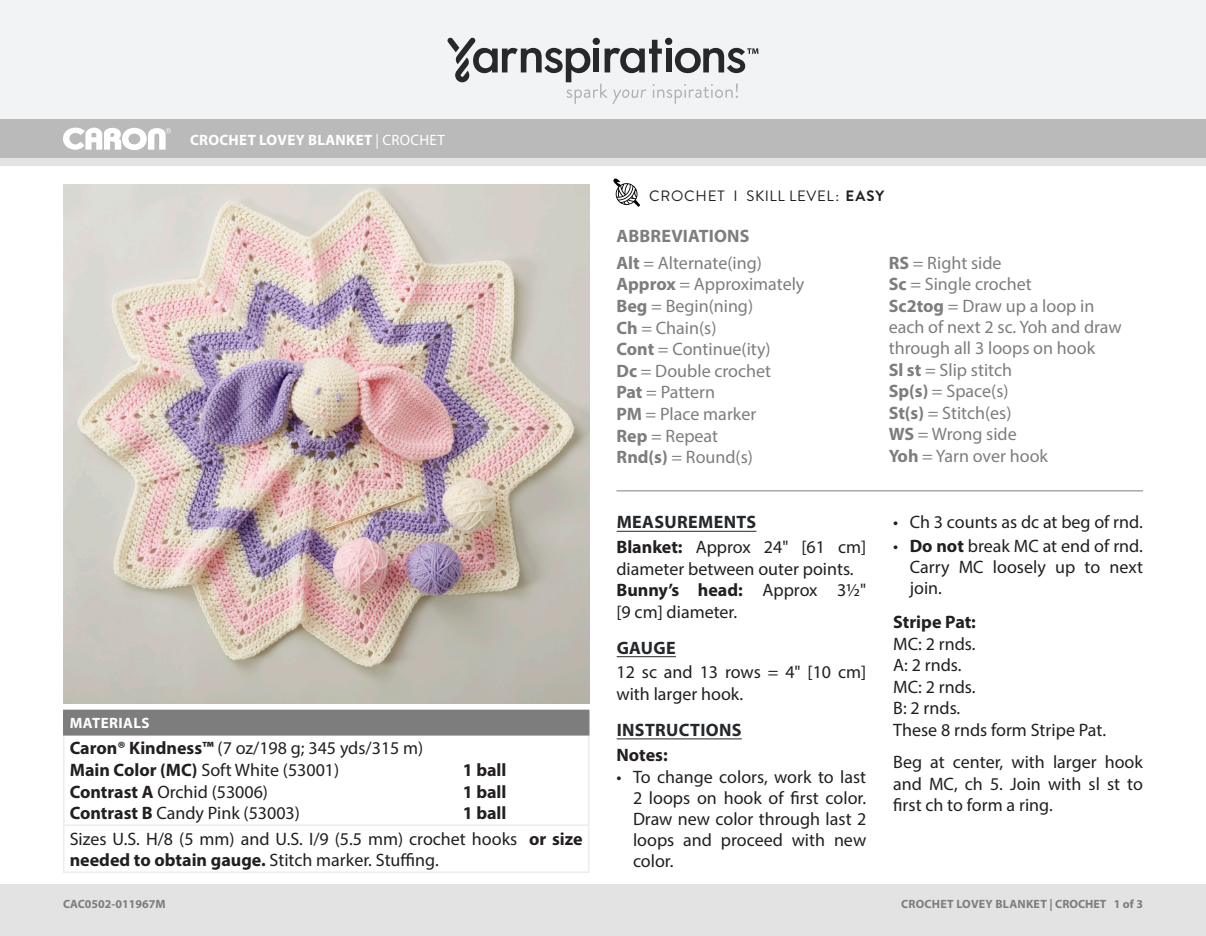
<style>
.page{position:relative;width:1206px;height:936px;background:#fff}
.page>*{position:absolute;margin:0;border:0;box-sizing:border-box;transform-origin:0 0}
.Materials{font:18px/21px "Myriad Pro";color:#231f20;text-align:justify}
.Abbreviations{font:18px/21px "Myriad Pro";color:#7d7d7d}
.Body{font:18px/21.6px "Myriad Pro";color:#231f20}
.Instructions{font:18px/21.6px "Myriad Pro";color:#231f20}
.Head{font:700 18px "Myriad Pro";letter-spacing:.02em;color:#24282a}
.Instructions-2{font:700 18px "Myriad Pro";color:#231f20}
.Materials-2{font:700 18px "Myriad Pro";color:#231f20}
.Abbreviations_Head{font:700 18px "Myriad Pro";letter-spacing:.01em;color:#7d7d7d}
.Pattern_Title{font:700 15px "Myriad Pro";letter-spacing:.02em;color:#fff}
.Skill_Level{font:15px "Brandon Grotesque";letter-spacing:.035em;color:#231f20}
.Materials_Head{font:700 15px "Myriad Pro";letter-spacing:.03em;color:#fff}
.t1{font:700 12px "Myriad Pro";letter-spacing:.02em;color:#7d7d7d}
.t2{font:700 12px "Myriad Pro";color:#7d7d7d}
.s1{font-weight:400}
.s2{font-weight:700}
</style>
<div class="page">
<div style="left:0;top:884px;width:1206px;height:52px;background:#e4e3e3"></div>
<div style="left:0;top:158px;width:1206px;height:8px;background:#e4e3e3"></div>
<div style="left:0;top:0;width:1206px;height:120px;background:#f2f3f4"></div>
<div style="left:0;top:120px;width:1206px;height:38px;background:#bbbaba"></div>
<hr style="left:617px;top:531px;width:139px;height:1px;background:#24282a">
<hr style="left:617px;top:656px;width:59px;height:1px;background:#24282a">
<hr style="left:617px;top:738px;width:125px;height:1px;background:#24282a">
<div style="left:64px;top:710px;width:525px;height:25px;background:#7d7d7d"></div>
<hr style="left:63px;top:736px;width:1px;height:88px;background:#eaeced">
<hr style="left:588px;top:736px;width:2px;height:88px;background:#eaeced">
<hr style="left:63px;top:826px;width:1px;height:46px;background:#eaeced">
<hr style="left:63px;top:824px;width:527px;height:2px;background:#eaeced">
<hr style="left:588px;top:826px;width:2px;height:46px;background:#eaeced">
<hr style="left:63px;top:872px;width:527px;height:1px;background:#eaeced">
<hr style="left:63px;top:710px;width:527px;height:1px;background:#7d7d7d">
<svg style="left:63px;top:711px;width:1px;height:23px"></svg>
<hr style="left:588px;top:711px;width:2px;height:23px;background:#7d7d7d">
<hr style="left:63px;top:734px;width:527px;height:2px;background:#7d7d7d">
<img style="left:63px;top:185px;width:526px;height:519px">
<svg style="left:613px;top:178px;width:27px;height:29px"></svg>
<svg style="left:63px;top:128px;width:108px;height:22px"></svg>
<svg style="left:447px;top:38px;width:311px;height:66px"></svg>
<hr style="left:616px;top:490px;width:527px;height:1px;background:#7d7d7d">
<p class="Pattern_Title" style="left:190px;top:130px;width:256px">CROCHET LOVEY BLANKET <span class="s1">| CROCHET</span></p>
<p class="Materials_Head" style="left:70px;top:713px;width:81px">MATERIALS</p>
<p class="Materials" style="left:70px;top:738px;width:355px"><span class="s2">Caron® Kindness™</span> (7 oz/198 g; 345 yds/315 m)</p>
<p class="Materials" style="left:70px;top:759px;width:271px"><span class="s2">Main Color (MC)</span> Soft White (53001)</p>
<p class="Materials-2" style="left:463px;top:758px;width:45px">1 ball</p>
<p class="Materials" style="left:70px;top:781px;width:200px"><span class="s2">Contrast A</span> Orchid (53006)</p>
<p class="Materials-2" style="left:463px;top:780px;width:45px">1 ball</p>
<p class="Materials" style="left:70px;top:802px;width:232px"><span class="s2">Contrast B</span> Candy Pink (53003)</p>
<p class="Materials-2" style="left:463px;top:801px;width:45px">1 ball</p>
<p class="Materials" style="left:70px;top:828px;width:514px;line-height:21.6px">Sizes U.S. H/8 (5 mm) and U.S. I/9 (5.5 mm) crochet hooks <span class="s2">or size needed to obtain gauge.</span> Stitch marker. Stuffing.</p>
<p class="Skill_Level" style="left:649px;top:186px;width:237px">CROCHET I SKILL LEVEL: <span class="s2">EASY</span></p>
<p class="Abbreviations_Head" style="left:616px;top:224px;width:135px">ABBREVIATIONS</p>
<p class="Abbreviations" style="left:616px;top:252px;width:147px"><span class="s2">Alt</span> = Alternate(ing)</p>
<p class="Abbreviations" style="left:616px;top:274px;width:189px"><span class="s2">Approx</span> = Approximately</p>
<p class="Abbreviations" style="left:616px;top:295px;width:138px"><span class="s2">Beg</span> = Begin(ning)</p>
<p class="Abbreviations" style="left:616px;top:317px;width:102px"><span class="s2">Ch</span> = Chain(s)</p>
<p class="Abbreviations" style="left:616px;top:338px;width:156px"><span class="s2">Cont</span> = Continue(ity)</p>
<p class="Abbreviations" style="left:616px;top:360px;width:156px"><span class="s2">Dc</span> = Double crochet</p>
<p class="Abbreviations" style="left:616px;top:382px;width:100px"><span class="s2">Pat</span> = Pattern</p>
<p class="Abbreviations" style="left:616px;top:403px;width:141px"><span class="s2">PM</span> = Place marker</p>
<p class="Abbreviations" style="left:616px;top:425px;width:103px"><span class="s2">Rep</span> = Repeat</p>
<p class="Abbreviations" style="left:616px;top:446px;width:138px"><span class="s2">Rnd(s)</span> = Round(s)</p>
<p class="Head" style="left:617px;top:510px;width:141px">MEASUREMENTS</p>
<p class="Instructions" style="left:616px;top:536px;width:251px"><span class="s2">Blanket:</span> Approx 24" [61 cm] diameter between outer points.</p>
<p class="Instructions" style="left:616px;top:579px;width:251px"><span class="s2">Bunny’s head:</span> Approx 3½" [9 cm] diameter.</p>
<p class="Head" style="left:617px;top:636px;width:61px">GAUGE</p>
<p class="Body" style="left:616px;top:661px;width:251px">12 sc and 13 rows = 4" [10 cm] with larger hook.</p>
<p class="Head" style="left:617px;top:718px;width:126px">INSTRUCTIONS</p>
<p class="Instructions-2" style="left:616px;top:743px;width:53px">Notes:</p>
<p class="Materials" style="left:633px;top:766px;width:235px;text-indent:-16px">• To change colors, work to last 2 loops on hook of first color.<br>Draw new color through last 2 loops and proceed with new color.</p>
<p class="Abbreviations" style="left:889px;top:252px;width:114px"><span class="s2">RS</span> = Right side</p>
<p class="Abbreviations" style="left:889px;top:274px;width:145px"><span class="s2">Sc</span> = Single crochet</p>
<p class="Abbreviations" style="left:889px;top:295px;width:235px"><span class="s2">Sc2tog</span> = Draw up a loop in each of next 2 sc. Yoh and draw through all 3 loops on hook</p>
<p class="Abbreviations" style="left:889px;top:359px;width:125px"><span class="s2">Sl st</span> = Slip stitch</p>
<p class="Abbreviations" style="left:889px;top:380px;width:121px"><span class="s2">Sp(s)</span> = Space(s)</p>
<p class="Abbreviations" style="left:889px;top:402px;width:124px"><span class="s2">St(s)</span> = Stitch(es)</p>
<p class="Abbreviations" style="left:889px;top:424px;width:129px"><span class="s2">WS</span> = Wrong side</p>
<p class="Abbreviations" style="left:889px;top:445px;width:161px"><span class="s2">Yoh</span> = Yarn over hook</p>
<p class="Materials" style="left:893px;top:511px;width:251px">• Ch 3 counts as dc at beg of rnd.</p>
<p class="Materials" style="left:910px;top:535px;width:235px;text-indent:-16px">• <span class="s2">Do not</span> break MC at end of rnd.<br>Carry MC loosely up to next join.</p>
<p class="Instructions-2" style="left:893px;top:610px;width:84px">Stripe Pat:</p>
<p class="Body" style="left:893px;top:632px;width:84px">MC: 2 rnds.</p>
<p class="Body" style="left:893px;top:654px;width:70px">A: 2 rnds.</p>
<p class="Body" style="left:893px;top:676px;width:84px">MC: 2 rnds.</p>
<p class="Body" style="left:893px;top:697px;width:69px">B: 2 rnds.</p>
<p class="Body" style="left:893px;top:719px;width:214px">These 8 rnds form Stripe Pat.</p>
<p class="Body" style="left:893px;top:751px;width:251px;text-align:justify">Beg at center, with larger hook and MC, ch 5. Join with sl st to first ch to form a ring.</p>
<p class="t2" style="left:63px;top:896px;width:104px">CAC0502-011967M</p>
<p class="t1" style="left:901px;top:896px;width:243px">CROCHET LOVEY BLANKET | CROCHET 1 of 3</p>
</div>
